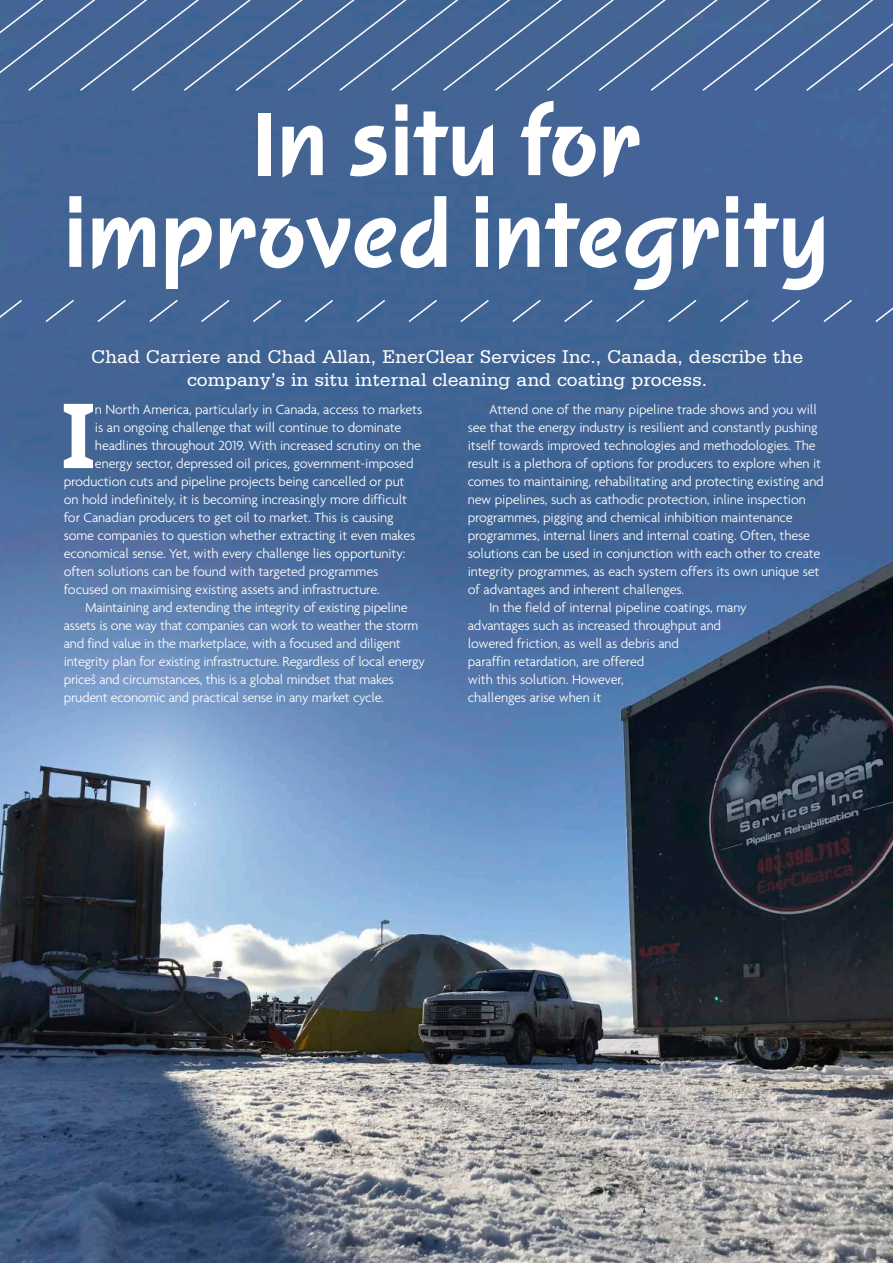
<style>
.page{position:relative;width:893px;height:1263px;background:#fff}
.page>*{position:absolute;margin:0;border:0;box-sizing:border-box;transform-origin:0 0}
.t1{font:93px/91.8px "Squire Extra Bold Plain";color:#fff;text-align:center}
.t2{font:700 89.85px "Droid Sans";color:#fff}
.t3{font:19.5px/23.4px "Serifa";color:#fff;text-align:center}
.t4{font:300 14.25px "Agenda";letter-spacing:-.01em;color:#fff}
</style>
<div class="page">
<img style="left:0;top:92px;width:893px;height:1171px">
<svg style="left:0;top:298px;width:24px;height:26px"></svg>
<svg style="left:44px;top:298px;width:32px;height:26px"></svg>
<svg style="left:96px;top:298px;width:32px;height:26px"></svg>
<svg style="left:148px;top:298px;width:31px;height:26px"></svg>
<svg style="left:199px;top:298px;width:32px;height:26px"></svg>
<svg style="left:251px;top:298px;width:32px;height:26px"></svg>
<svg style="left:303px;top:298px;width:32px;height:26px"></svg>
<svg style="left:355px;top:298px;width:32px;height:26px"></svg>
<svg style="left:407px;top:298px;width:32px;height:26px"></svg>
<svg style="left:459px;top:298px;width:31px;height:26px"></svg>
<svg style="left:511px;top:298px;width:31px;height:26px"></svg>
<svg style="left:563px;top:298px;width:31px;height:26px"></svg>
<svg style="left:614px;top:298px;width:32px;height:26px"></svg>
<svg style="left:666px;top:298px;width:32px;height:26px"></svg>
<svg style="left:718px;top:298px;width:32px;height:26px"></svg>
<svg style="left:770px;top:298px;width:32px;height:26px"></svg>
<svg style="left:822px;top:298px;width:32px;height:26px"></svg>
<svg style="left:874px;top:298px;width:19px;height:26px"></svg>
<svg style="left:0;top:0;width:893px;height:92px"></svg>
<h1 class="t1" style="left:64px;top:97px;width:767px">In situ for improved integrity</h1>
<h3 class="t3" style="left:91px;top:345px;width:714px">Chad Carriere and Chad Allan, EnerClear Services Inc., Canada, describe the company’s in situ internal cleaning and coating process.</h3>
<h2 class="t2" style="left:61px;top:372px;width:36px">I</h2>
<p class="t4" style="left:95px;top:401px;width:329px">n North America, particularly in Canada, access to markets</p>
<p class="t4" style="left:489px;top:401px;width:329px">Attend one of the many pipeline trade shows and you will</p>
<p class="t4" style="left:468px;top:419px;width:351px">see that the energy industry is resilient and constantly pushing</p>
<p class="t4" style="left:468px;top:437px;width:349px">itself towards improved technologies and methodologies. The</p>
<p class="t4" style="left:468px;top:455px;width:355px">result is a plethora of options for producers to explore when it</p>
<p class="t4" style="left:468px;top:473px;width:358px">comes to maintaining, rehabilitating and protecting existing and</p>
<p class="t4" style="left:468px;top:491px;width:340px">new pipelines, such as cathodic protection, inline inspection</p>
<p class="t4" style="left:468px;top:509px;width:326px">programmes, pigging and chemical inhibition maintenance</p>
<p class="t4" style="left:468px;top:527px;width:344px">programmes, internal liners and internal coating. Often, these</p>
<p class="t4" style="left:468px;top:545px;width:354px">solutions can be used in conjunction with each other to create</p>
<p class="t4" style="left:468px;top:563px;width:353px">integrity programmes, as each system offers its own unique set</p>
<p class="t4" style="left:468px;top:581px;width:218px">of advantages and inherent challenges.</p>
<p class="t4" style="left:489px;top:599px;width:259px">In the field of internal pipeline coatings, many</p>
<p class="t4" style="left:468px;top:617px;width:255px">advantages such as increased throughput and</p>
<p class="t4" style="left:468px;top:635px;width:213px">lowered friction, as well as debris and</p>
<p class="t4" style="left:468px;top:653px;width:178px">paraffin retardation, are offered</p>
<p class="t4" style="left:468px;top:671px;width:157px">with this solution. However,</p>
<p class="t4" style="left:468px;top:689px;width:135px">challenges arise when it</p>
<p class="t4" style="left:95px;top:419px;width:308px">is an ongoing challenge that will continue to dominate</p>
<p class="t4" style="left:95px;top:437px;width:328px">headlines throughout 2019. With increased scrutiny on the</p>
<p class="t4" style="left:95px;top:455px;width:320px">energy sector, depressed oil prices, government-imposed</p>
<p class="t4" style="left:64px;top:473px;width:342px">production cuts and pipeline projects being cancelled or put</p>
<p class="t4" style="left:64px;top:491px;width:345px">on hold indefinitely, it is becoming increasingly more difficult</p>
<p class="t4" style="left:64px;top:509px;width:331px">for Canadian producers to get oil to market. This is causing</p>
<p class="t4" style="left:64px;top:527px;width:353px">some companies to question whether extracting it even makes</p>
<p class="t4" style="left:64px;top:545px;width:343px">economical sense. Yet, with every challenge lies opportunity:</p>
<p class="t4" style="left:64px;top:563px;width:316px">often solutions can be found with targeted programmes</p>
<p class="t4" style="left:64px;top:581px;width:318px">focused on maximising existing assets and infrastructure.</p>
<p class="t4" style="left:85px;top:599px;width:324px">Maintaining and extending the integrity of existing pipeline</p>
<p class="t4" style="left:64px;top:617px;width:356px">assets is one way that companies can work to weather the storm</p>
<p class="t4" style="left:64px;top:635px;width:339px">and find value in the marketplace, with a focused and diligent</p>
<p class="t4" style="left:64px;top:653px;width:363px">integrity plan for existing infrastructure. Regardless of local energy</p>
<p class="t4" style="left:64px;top:671px;width:331px">prices and circumstances, this is a global mindset that makes</p>
<p class="t4" style="left:64px;top:689px;width:322px">prudent economic and practical sense in any market cycle.</p>
</div>
